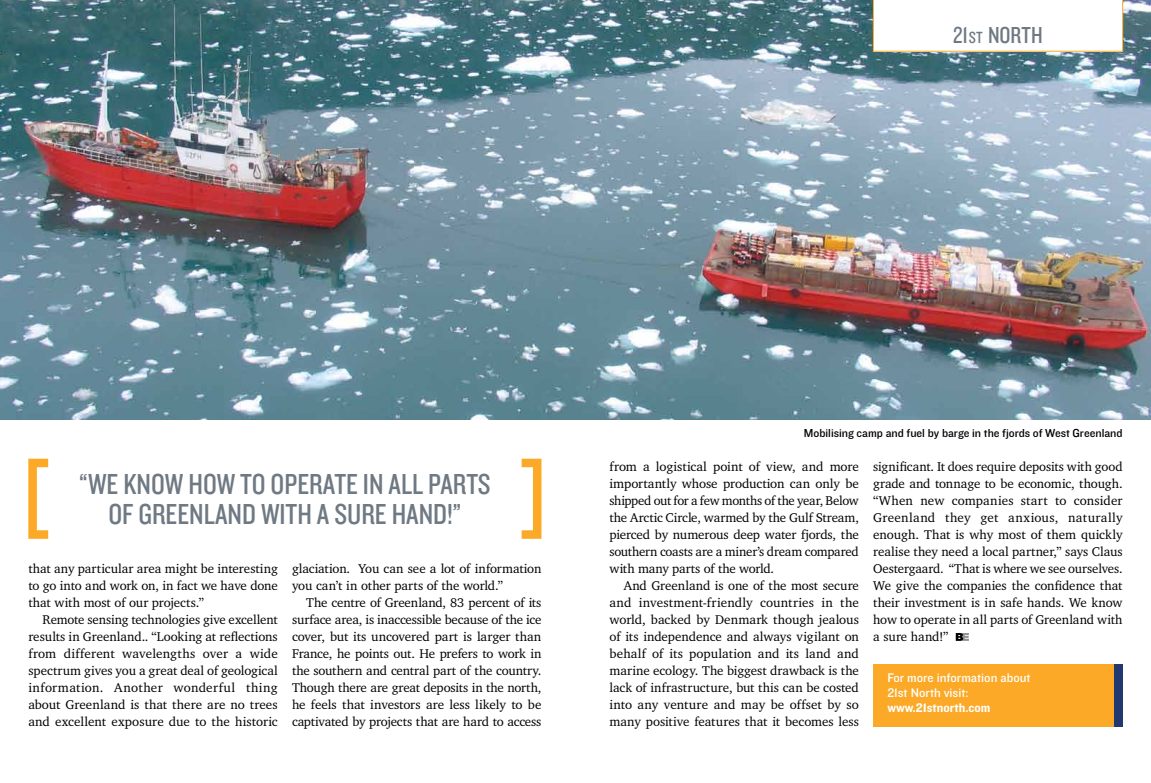
<style>
.page{position:relative;width:1151px;height:783px;background:#fff}
.page>*{position:absolute;margin:0;border:0;box-sizing:border-box;transform-origin:0 0}
.t1{font:30px/30px "Knockout HTF29 Junior Liteweight";color:#6f7983;text-align:center}
.t2{font:24px "Knockout HTF29 Junior Liteweight";color:#6f7983}
.t3{font:13px/17px "Charter IT Cby BT";letter-spacing:-.005em;color:#000;text-align:justify}
.t4{font:13px/15px "Knockout HTF31 Junior Middlewt";color:#fff}
.t5{font:13px "Knockout HTF51 Middleweight";color:#fff}
.t6{font:12px "Knockout HTF31 Junior Middlewt";color:#000}
.s1{font-size:16.8px}
</style>
<div class="page">
<img style="left:0;top:0;width:1151px;height:419px">
<svg style="left:956px;top:633px;width:13px;height:7px"></svg>
<div style="left:873px;top:663px;width:250px;height:63px;background:#fba927"></div>
<div style="left:1114px;top:663px;width:9px;height:63px;background:#22396f"></div>
<svg style="left:28px;top:458px;width:20px;height:80px"></svg>
<svg style="left:522px;top:458px;width:19px;height:80px"></svg>
<svg style="left:873px;top:0;width:250px;height:51px"></svg>
<h2 class="t2" style="left:953px;top:23px;width:91px">21<span class="s1">st</span> NORTH</h2>
<h1 class="t1" style="left:79px;top:469px;width:413px">“WE KNOW HOW TO OPERATE IN ALL PARTS<br>OF GREENLAND WITH A SURE HAND!”</h1>
<p class="t3" style="left:28px;top:559px;width:251px">that any particular area might be interesting to go into and work on, in fact we have done that with most of our projects.”</p>
<p class="t3" style="left:28px;top:610px;width:251px;text-indent:14px">Remote sensing technologies give excellent results in Greenland.. “Looking at reflections from different wavelengths over a wide spectrum gives you a great deal of geological information. Another wonderful thing about Greenland is that there are no trees and excellent exposure due to the historic</p>
<p class="t3" style="left:292px;top:559px;width:251px">glaciation. You can see a lot of information you can’t in other parts of the world.”</p>
<p class="t3" style="left:292px;top:593px;width:251px;text-indent:14px">The centre of Greenland, 83 percent of its surface area, is inaccessible because of the ice cover, but its uncovered part is larger than France, he points out. He prefers to work in the southern and central part of the country.<br>Though there are great deposits in the north, he feels that investors are less likely to be captivated by projects that are hard to access</p>
<p class="t6" style="left:804px;top:426px;width:320px">Mobilising camp and fuel by barge in the fjords of West Greenland</p>
<p class="t3" style="left:609px;top:457px;width:251px">from a logistical point of view, and more importantly whose production can only be shipped out for a few months of the year, Below the Arctic Circle, warmed by the Gulf Stream, pierced by numerous deep water fjords, the southern coasts are a miner’s dream compared with many parts of the world.</p>
<p class="t3" style="left:609px;top:576px;width:251px;text-indent:14px">And Greenland is one of the most secure and investment-friendly countries in the world, backed by Denmark though jealous of its independence and always vigilant on behalf of its population and its land and marine ecology. The biggest drawback is the lack of infrastructure, but this can be costed into any venture and may be offset by so many positive features that it becomes less</p>
<p class="t3" style="left:873px;top:457px;width:251px">significant. It does require deposits with good grade and tonnage to be economic, though. “When new companies start to consider Greenland they get anxious, naturally enough. That is why most of them quickly realise they need a local partner,” says Claus Oestergaard. “That is where we see ourselves.<br>We give the companies the confidence that their investment is in safe hands. We know how to operate in all parts of Greenland with a sure hand!”</p>
<p class="t4" style="left:887px;top:670px;width:145px">For more information about<br>21st North visit:</p>
<p class="t5" style="left:887px;top:700px;width:104px">www.21stnorth.com</p>
</div>
